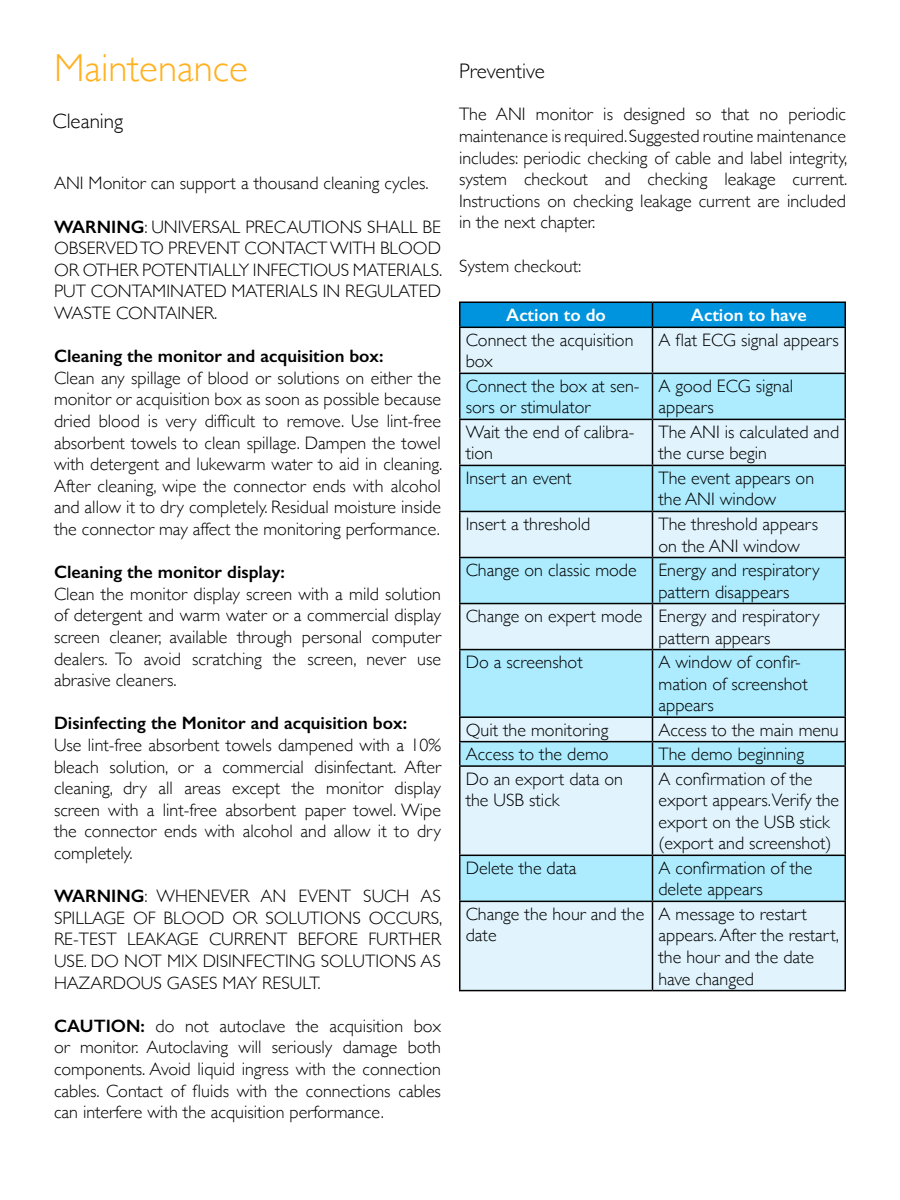
<style>
.page{position:relative;width:900px;height:1200px;background:#fff}
.page>*{position:absolute;margin:0;border:0;box-sizing:border-box;transform-origin:0 0}
.t1{font:300 39px "Gill Sans";color:#ffb120}
.t2{font:300 21px "Gill Sans";color:#000}
.t3{font:300 18px/21.6px "Gill Sans";color:#000}
.t4{font:600 18px "Gill Sans";color:#000}
.t5{font:600 18px "Gill Sans";color:#fff}
.s1{font-weight:600}
</style>
<div class="page">
<div style="left:460px;top:328px;width:384px;height:662px;background:#e1f4fd"></div>
<svg style="left:460px;top:374px;width:384px;height:527px;background:#c3edfa"></svg>
<hr style="left:652px;top:302px;width:194px;height:1px;background:#000">
<svg style="left:459px;top:302px;width:385px;height:25px;background:#008acf"></svg>
<hr style="left:844px;top:303px;width:2px;height:24px;background:#000">
<hr style="left:459px;top:327px;width:193px;height:1px;background:#000">
<hr style="left:459px;top:328px;width:1px;height:45px;background:#000">
<hr style="left:652px;top:327px;width:194px;height:1px;background:#000">
<hr style="left:652px;top:328px;width:1px;height:45px;background:#000">
<hr style="left:844px;top:328px;width:2px;height:45px;background:#000">
<hr style="left:459px;top:373px;width:193px;height:1px;background:#000">
<hr style="left:459px;top:374px;width:1px;height:45px;background:#000">
<hr style="left:652px;top:373px;width:194px;height:1px;background:#000">
<hr style="left:652px;top:374px;width:1px;height:45px;background:#000">
<hr style="left:844px;top:374px;width:2px;height:45px;background:#000">
<hr style="left:459px;top:419px;width:193px;height:1px;background:#000">
<hr style="left:459px;top:420px;width:1px;height:45px;background:#000">
<hr style="left:652px;top:419px;width:194px;height:1px;background:#000">
<hr style="left:652px;top:420px;width:1px;height:45px;background:#000">
<hr style="left:844px;top:420px;width:2px;height:45px;background:#000">
<hr style="left:459px;top:465px;width:193px;height:1px;background:#000">
<hr style="left:459px;top:466px;width:1px;height:45px;background:#000">
<hr style="left:652px;top:465px;width:194px;height:1px;background:#000">
<hr style="left:652px;top:466px;width:1px;height:45px;background:#000">
<hr style="left:844px;top:466px;width:2px;height:45px;background:#000">
<hr style="left:459px;top:511px;width:193px;height:1px;background:#000">
<hr style="left:459px;top:512px;width:1px;height:45px;background:#000">
<hr style="left:652px;top:511px;width:194px;height:1px;background:#000">
<hr style="left:652px;top:512px;width:1px;height:45px;background:#000">
<hr style="left:844px;top:512px;width:2px;height:45px;background:#000">
<hr style="left:459px;top:557px;width:193px;height:1px;background:#000">
<hr style="left:459px;top:558px;width:1px;height:45px;background:#000">
<hr style="left:652px;top:557px;width:194px;height:1px;background:#000">
<hr style="left:652px;top:558px;width:1px;height:45px;background:#000">
<hr style="left:844px;top:558px;width:2px;height:45px;background:#000">
<hr style="left:459px;top:603px;width:193px;height:1px;background:#000">
<hr style="left:459px;top:604px;width:1px;height:45px;background:#000">
<hr style="left:652px;top:603px;width:194px;height:1px;background:#000">
<hr style="left:652px;top:604px;width:1px;height:45px;background:#000">
<hr style="left:844px;top:604px;width:2px;height:45px;background:#000">
<hr style="left:459px;top:649px;width:193px;height:1px;background:#000">
<hr style="left:459px;top:650px;width:1px;height:66px;background:#000">
<hr style="left:652px;top:649px;width:194px;height:1px;background:#000">
<hr style="left:652px;top:650px;width:1px;height:66px;background:#000">
<hr style="left:844px;top:650px;width:2px;height:66px;background:#000">
<hr style="left:459px;top:716px;width:193px;height:2px;background:#000">
<hr style="left:652px;top:716px;width:194px;height:2px;background:#000">
<hr style="left:844px;top:718px;width:2px;height:23px;background:#000">
<hr style="left:459px;top:741px;width:193px;height:1px;background:#000">
<svg style="left:459px;top:718px;width:1px;height:47px"></svg>
<hr style="left:652px;top:741px;width:194px;height:1px;background:#000">
<svg style="left:652px;top:718px;width:1px;height:47px"></svg>
<hr style="left:844px;top:742px;width:2px;height:23px;background:#000">
<hr style="left:459px;top:765px;width:193px;height:2px;background:#000">
<hr style="left:459px;top:767px;width:1px;height:88px;background:#000">
<hr style="left:652px;top:765px;width:194px;height:2px;background:#000">
<hr style="left:652px;top:767px;width:1px;height:88px;background:#000">
<hr style="left:844px;top:767px;width:2px;height:88px;background:#000">
<hr style="left:459px;top:855px;width:193px;height:1px;background:#000">
<hr style="left:459px;top:856px;width:1px;height:45px;background:#000">
<hr style="left:652px;top:855px;width:194px;height:1px;background:#000">
<hr style="left:652px;top:856px;width:1px;height:45px;background:#000">
<hr style="left:844px;top:856px;width:2px;height:45px;background:#000">
<hr style="left:459px;top:901px;width:193px;height:1px;background:#000">
<hr style="left:459px;top:902px;width:1px;height:88px;background:#000">
<hr style="left:652px;top:901px;width:194px;height:1px;background:#000">
<hr style="left:652px;top:902px;width:1px;height:88px;background:#000">
<hr style="left:844px;top:902px;width:2px;height:88px;background:#000">
<hr style="left:459px;top:990px;width:193px;height:1px;background:#000">
<hr style="left:652px;top:990px;width:194px;height:1px;background:#000">
<h1 class="t1" style="left:54px;top:37px;width:195px">Maintenance</h1>
<p class="t2" style="left:52px;top:105px;width:72px">Cleaning</p>
<p class="t3" style="left:54px;top:172px;width:376px">ANI Monitor can support a thousand cleaning cycles.</p>
<p class="t3" style="left:54px;top:215px;width:390px;text-align:justify"><span class="s1">WARNING</span>: UNIVERSAL PRECAUTIONS SHALL BE OBSERVED TO PREVENT CONTACT WITH BLOOD OR OTHER POTENTIALLY INFECTIOUS MATERIALS.<br>PUT CONTAMINATED MATERIALS IN REGULATED WASTE CONTAINER.</p>
<p class="t4" style="left:54px;top:345px;width:331px">Cleaning the monitor and acquisition box:</p>
<p class="t3" style="left:54px;top:366px;width:390px;text-align:justify">Clean any spillage of blood or solutions on either the monitor or acquisition box as soon as possible because dried blood is very difficult to remove. Use lint-free absorbent towels to clean spillage. Dampen the towel with detergent and lukewarm water to aid in cleaning.<br>After cleaning, wipe the connector ends with alcohol and allow it to dry completely. Residual moisture inside the connector may affect the monitoring performance.</p>
<p class="t4" style="left:54px;top:561px;width:232px">Cleaning the monitor display:</p>
<p class="t3" style="left:54px;top:582px;width:389px;text-align:justify">Clean the monitor display screen with a mild solution of detergent and warm water or a commercial display screen cleaner, available through personal computer dealers. To avoid scratching the screen, never use abrasive cleaners.</p>
<p class="t4" style="left:54px;top:712px;width:355px">Disinfecting the Monitor and acquisition box:</p>
<p class="t3" style="left:54px;top:734px;width:389px;text-align:justify">Use lint-free absorbent towels dampened with a 10% bleach solution, or a commercial disinfectant. After cleaning, dry all areas except the monitor display screen with a lint-free absorbent paper towel. Wipe the connector ends with alcohol and allow it to dry completely.</p>
<p class="t3" style="left:54px;top:885px;width:390px;text-align:justify"><span class="s1">WARNING</span>: WHENEVER AN EVENT SUCH AS SPILLAGE OF BLOOD OR SOLUTIONS OCCURS, RE-TEST LEAKAGE CURRENT BEFORE FURTHER USE. DO NOT MIX DISINFECTING SOLUTIONS AS HAZARDOUS GASES MAY RESULT.</p>
<p class="t3" style="left:54px;top:1014px;width:389px;text-align:justify"><span class="s1">CAUTION:</span> do not autoclave the acquisition box or monitor. Autoclaving will seriously damage both components. Avoid liquid ingress with the connection cables. Contact of fluids with the connections cables can interfere with the acquisition performance.</p>
<p class="t2" style="left:459px;top:54px;width:87px">Preventive</p>
<p class="t3" style="left:459px;top:103px;width:390px;text-align:justify">The ANI monitor is designed so that no periodic maintenance is required. Suggested routine maintenance includes: periodic checking of cable and label integrity, system checkout and checking leakage current.<br>Instructions on checking leakage current are included in the next chapter.</p>
<p class="t3" style="left:459px;top:254px;width:124px">System checkout:</p>
<p class="t5" style="left:506px;top:304px;width:101px">Action to do</p>
<p class="t5" style="left:691px;top:304px;width:117px">Action to have</p>
<p class="t3" style="left:466px;top:328px;width:169px">Connect the acquisition box</p>
<p class="t3" style="left:658px;top:328px;width:182px">A flat ECG signal appears</p>
<p class="t3" style="left:466px;top:374px;width:175px">Connect the box at sen&shy;sors or stimulator</p>
<p class="t3" style="left:658px;top:374px;width:136px">A good ECG signal appears</p>
<p class="t3" style="left:466px;top:420px;width:170px">Wait the end of calibra&shy;tion</p>
<p class="t3" style="left:658px;top:420px;width:182px">The ANI is calculated and the curse begin</p>
<p class="t3" style="left:466px;top:466px;width:107px">Insert an event</p>
<p class="t3" style="left:658px;top:466px;width:157px">The event appears on the ANI window</p>
<p class="t3" style="left:466px;top:512px;width:126px">Insert a threshold</p>
<p class="t3" style="left:658px;top:512px;width:161px">The threshold appears on the ANI window</p>
<p class="t3" style="left:658px;top:558px;width:163px;text-indent:-193px">Change on classic mode Energy and respiratory pattern disappears</p>
<p class="t3" style="left:658px;top:604px;width:163px;text-indent:-193px">Change on expert mode Energy and respiratory pattern appears</p>
<p class="t3" style="left:466px;top:651px;width:119px">Do a screenshot</p>
<p class="t3" style="left:658px;top:651px;width:151px">A window of confir&shy;mation of screenshot appears</p>
<p class="t3" style="left:466px;top:718px;width:144px">Quit the monitoring</p>
<p class="t3" style="left:658px;top:718px;width:182px">Access to the main menu</p>
<p class="t3" style="left:466px;top:743px;width:144px">Access to the demo</p>
<p class="t3" style="left:658px;top:743px;width:147px">The demo beginning</p>
<p class="t3" style="left:466px;top:767px;width:159px">Do an export data on the USB stick</p>
<p class="t3" style="left:658px;top:767px;width:182px">A confirmation of the export appears.Verify the export on the USB stick (export and screenshot)</p>
<p class="t3" style="left:466px;top:856px;width:112px">Delete the data</p>
<p class="t3" style="left:658px;top:856px;width:156px">A confirmation of the delete appears</p>
<p class="t3" style="left:466px;top:902px;width:180px">Change the hour and the date</p>
<p class="t3" style="left:658px;top:902px;width:182px">A message to restart appears. After the restart, the hour and the date have changed</p>
</div>
